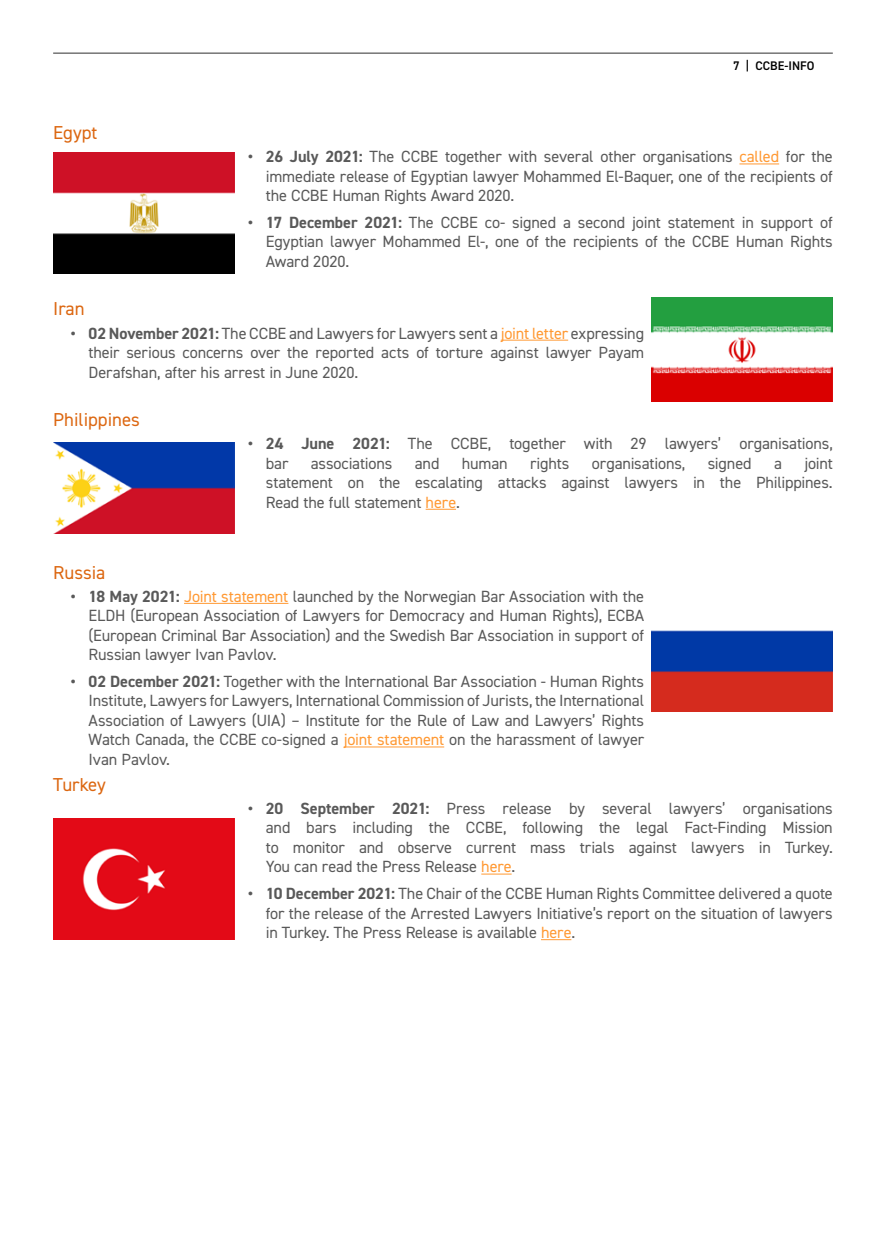
<style>
.page{position:relative;width:886px;height:1251px;background:#fff}
.page>*{position:absolute;margin:0;border:0;box-sizing:border-box;transform-origin:0 0}
.t1{font:18.75px "DIN2014";color:#dc6711}
.t2{font:16.25px/19.5px "DIN2014";letter-spacing:-.01em;color:#595959;text-align:justify}
.t3{font:600 12.5px "DIN2014";color:#000}
.s1{font-weight:700}
.s2{color:#f93}
</style>
<div class="page">
<img style="left:53px;top:152px;width:182px;height:121px">
<img style="left:651px;top:298px;width:182px;height:103px">
<img style="left:53px;top:443px;width:182px;height:91px">
<img style="left:651px;top:630px;width:182px;height:82px">
<img style="left:53px;top:819px;width:182px;height:120px">
<hr style="left:53px;top:53px;width:780px;height:1px;background:#595959">
<hr style="left:739px;top:164px;width:40px;height:1px;background:#f93">
<hr style="left:501px;top:340px;width:67px;height:1px;background:#f93">
<hr style="left:426px;top:509px;width:30px;height:1px;background:#f93">
<hr style="left:184px;top:603px;width:104px;height:1px;background:#f93">
<hr style="left:344px;top:746px;width:100px;height:1px;background:#f93">
<hr style="left:481px;top:874px;width:31px;height:1px;background:#f93">
<hr style="left:541px;top:939px;width:30px;height:1px;background:#f93">
<p class="t1" style="left:53px;top:121px;width:46px">Egypt</p>
<p class="t3" style="left:733px;top:58px;width:83px">7 | CCBE-INFO</p>
<p class="t2" style="left:266px;top:147px;width:568px;text-indent:-18px"><span class="s1">• 26 July 2021:</span> The CCBE together with several other organisations <span class="s2">called</span> for the immediate release of Egyptian lawyer Mohammed El-Baquer, one of the recipients of the CCBE Human Rights Award 2020.</p>
<p class="t2" style="left:266px;top:212px;width:569px;text-indent:-18px"><span class="s1">• 17 December 2021:</span> The CCBE co- signed a second joint statement in support of Egyptian lawyer Mohammed El-, one of the recipients of the CCBE Human Rights Award 2020.</p>
<p class="t1" style="left:53px;top:297px;width:33px">Iran</p>
<p class="t2" style="left:89px;top:323px;width:557px;text-indent:-18px"><span class="s1">• 02 November 2021:</span> The CCBE and Lawyers for Lawyers sent a <span class="s2">joint letter</span> expressing their serious concerns over the reported acts of torture against lawyer Payam Derafshan, after his arrest in June 2020.</p>
<p class="t1" style="left:53px;top:408px;width:88px">Philippines</p>
<p class="t2" style="left:266px;top:433px;width:568px;text-indent:-18px"><span class="s1">• 24 June 2021:</span> The CCBE, together with 29 lawyers’ organisations, bar</p>
<p class="t2" style="left:266px;top:453px;width:568px;text-indent:538px">joint statement on the escalating attacks against lawyers in the Philippines.<br>Read the full statement <span class="s2">here</span>.</p>
<p class="t2" style="left:311px;top:453px;width:83px">associations</p>
<p class="t2" style="left:415px;top:453px;width:26px">and</p>
<p class="t2" style="left:462px;top:453px;width:47px">human</p>
<p class="t2" style="left:530px;top:453px;width:41px">rights</p>
<p class="t2" style="left:592px;top:453px;width:95px">organisations,</p>
<p class="t2" style="left:708px;top:453px;width:45px">signed</p>
<p class="t2" style="left:774px;top:453px;width:9px">a</p>
<p class="t1" style="left:53px;top:560px;width:54px">Russia</p>
<p class="t2" style="left:89px;top:586px;width:557px;text-indent:-18px"><span class="s1">• 18 May 2021:</span> <span class="s2">Joint statement</span> launched by the Norwegian Bar Association with the ELDH (European Association of Lawyers for Democracy and Human Rights), ECBA (European Criminal Bar Association) and the Swedish Bar Association in support of Russian lawyer Ivan Pavlov.</p>
<p class="t2" style="left:89px;top:671px;width:557px;text-indent:-18px"><span class="s1">• 02 December 2021:</span> Together with the International Bar Association - Human Rights Institute, Lawyers for Lawyers, International Commission of Jurists, the International Association of Lawyers (UIA) – Institute for the Rule of Law and Lawyers’ Rights Watch Canada, the CCBE co-signed a <span class="s2">joint statement</span> on the harassment of lawyer Ivan Pavlov.</p>
<p class="t1" style="left:53px;top:773px;width:54px">Turkey</p>
<p class="t2" style="left:266px;top:798px;width:568px;text-indent:-18px"><span class="s1">• 20 September 2021:</span> Press release by several lawyers’ organisations and bars including the CCBE, following the legal Fact-Finding Mission to monitor and observe current mass trials against lawyers in Turkey.<br>You can read the Press Release <span class="s2">here</span>.</p>
<p class="t2" style="left:266px;top:883px;width:568px;text-indent:-18px"><span class="s1">• 10 December 2021:</span> The Chair of the CCBE Human Rights Committee delivered a quote for the release of the Arrested Lawyers Initiative’s report on the situation of lawyers in Turkey. The Press Release is available <span class="s2">here</span>.</p>
</div>
